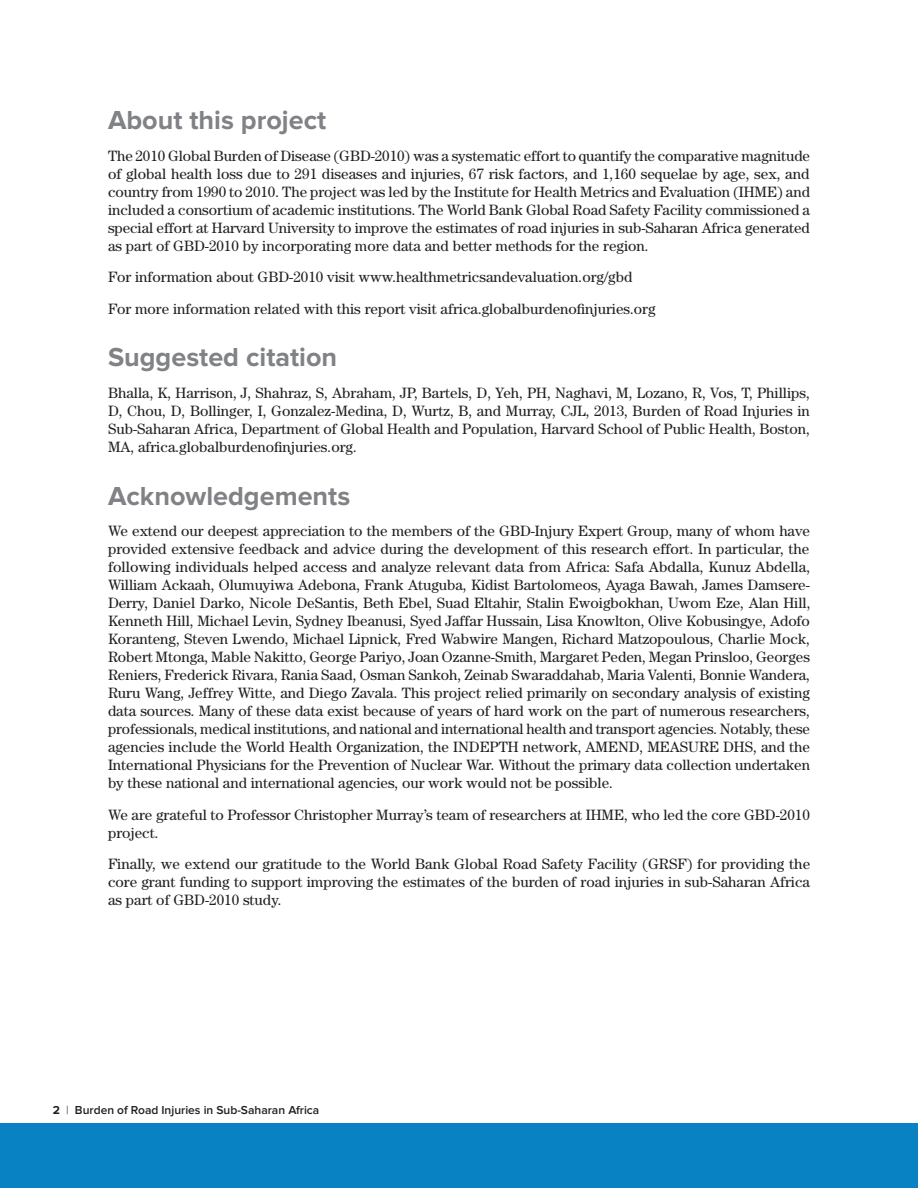
<style>
.page{position:relative;width:918px;height:1188px;background:#fff}
.page>*{position:absolute;margin:0;border:0;box-sizing:border-box;transform-origin:0 0}
.t1{font:700 27px "Proxima Nova";color:#808285}
.t2{font:15px/18px "Century";color:#231f20;text-align:justify}
.t3{font:600 12px "Proxima Nova";color:#231f20}
.s1{font-weight:700}
.s2{font-weight:300}
</style>
<div class="page">
<div style="left:0;top:1123px;width:918px;height:65px;background:#0882c3"></div>
<h1 class="t1" style="left:108px;top:108px;width:220px">About this project</h1>
<p class="t2" style="left:108px;top:146px;width:704px">The 2010 Global Burden of Disease (GBD-2010) was a systematic effort to quantify the comparative magnitude of global health loss due to 291 diseases and injuries, 67 risk factors, and 1,160 sequelae by age, sex, and country from 1990 to 2010. The project was led by the Institute for Health Metrics and Evaluation (IHME) and included a consortium of academic institutions. The World Bank Global Road Safety Facility commissioned a special effort at Harvard University to improve the estimates of road injuries in sub-Saharan Africa generated as part of GBD-2010 by incorporating more data and better methods for the region.</p>
<p class="t2" style="left:108px;top:261px;width:549px;line-height:31.5px">For information about GBD-2010 visit www.healthmetricsandevaluation.org/gbd<br>For more information related with this report visit africa.globalburdenofinjuries.org</p>
<h1 class="t1" style="left:108px;top:345px;width:231px">Suggested citation</h1>
<p class="t2" style="left:108px;top:384px;width:703px">Bhalla, K, Harrison, J, Shahraz, S, Abraham, JP, Bartels, D, Yeh, PH, Naghavi, M, Lozano, R, Vos, T, Phillips, D, Chou, D, Bollinger, I, Gonzalez-Medina, D, Wurtz, B, and Murray, CJL, 2013, Burden of Road Injuries in Sub-Saharan Africa, Department of Global Health and Population, Harvard School of Public Health, Boston, MA, africa.globalburdenofinjuries.org.</p>
<h1 class="t1" style="left:108px;top:483px;width:244px">Acknowledgements</h1>
<p class="t2" style="left:108px;top:522px;width:704px">We extend our deepest appreciation to the members of the GBD-Injury Expert Group, many of whom have provided extensive feedback and advice during the development of this research effort. In particular, the following individuals helped access and analyze relevant data from Africa: Safa Abdalla, Kunuz Abdella, William Ackaah, Olumuyiwa Adebona, Frank Atuguba, Kidist Bartolomeos, Ayaga Bawah, James Damsere-Derry, Daniel Darko, Nicole DeSantis, Beth Ebel, Suad Eltahir, Stalin Ewoigbokhan, Uwom Eze, Alan Hill, Kenneth Hill, Michael Levin, Sydney Ibeanusi, Syed Jaffar Hussain, Lisa Knowlton, Olive Kobusingye, Adofo Koranteng, Steven Lwendo, Michael Lipnick, Fred Wabwire Mangen, Richard Matzopoulous, Charlie Mock, Robert Mtonga, Mable Nakitto, George Pariyo, Joan Ozanne-Smith, Margaret Peden, Megan Prinsloo, Georges Reniers, Frederick Rivara, Rania Saad, Osman Sankoh, Zeinab Swaraddahab, Maria Valenti, Bonnie Wandera, Ruru Wang, Jeffrey Witte, and Diego Zavala. This project relied primarily on secondary analysis of existing data sources. Many of these data exist because of years of hard work on the part of numerous researchers, professionals, medical institutions, and national and international health and transport agencies. Notably, these agencies include the World Health Organization, the INDEPTH network, AMEND, MEASURE DHS, and the International Physicians for the Prevention of Nuclear War. Without the primary data collection undertaken by these national and international agencies, our work would not be possible.</p>
<p class="t2" style="left:108px;top:805px;width:703px">We are grateful to Professor Christopher Murray’s team of researchers at IHME, who led the core GBD-2010 project.</p>
<p class="t2" style="left:108px;top:855px;width:704px">Finally, we extend our gratitude to the World Bank Global Road Safety Facility (GRSF) for providing the core grant funding to support improving the estimates of the burden of road injuries in sub-Saharan Africa as part of GBD-2010 study.</p>
<p class="t3" style="left:53px;top:1104px;width:268px"><span class="s1">2</span> <span class="s2">|</span> Burden of Road Injuries in Sub-Saharan Africa</p>
</div>
